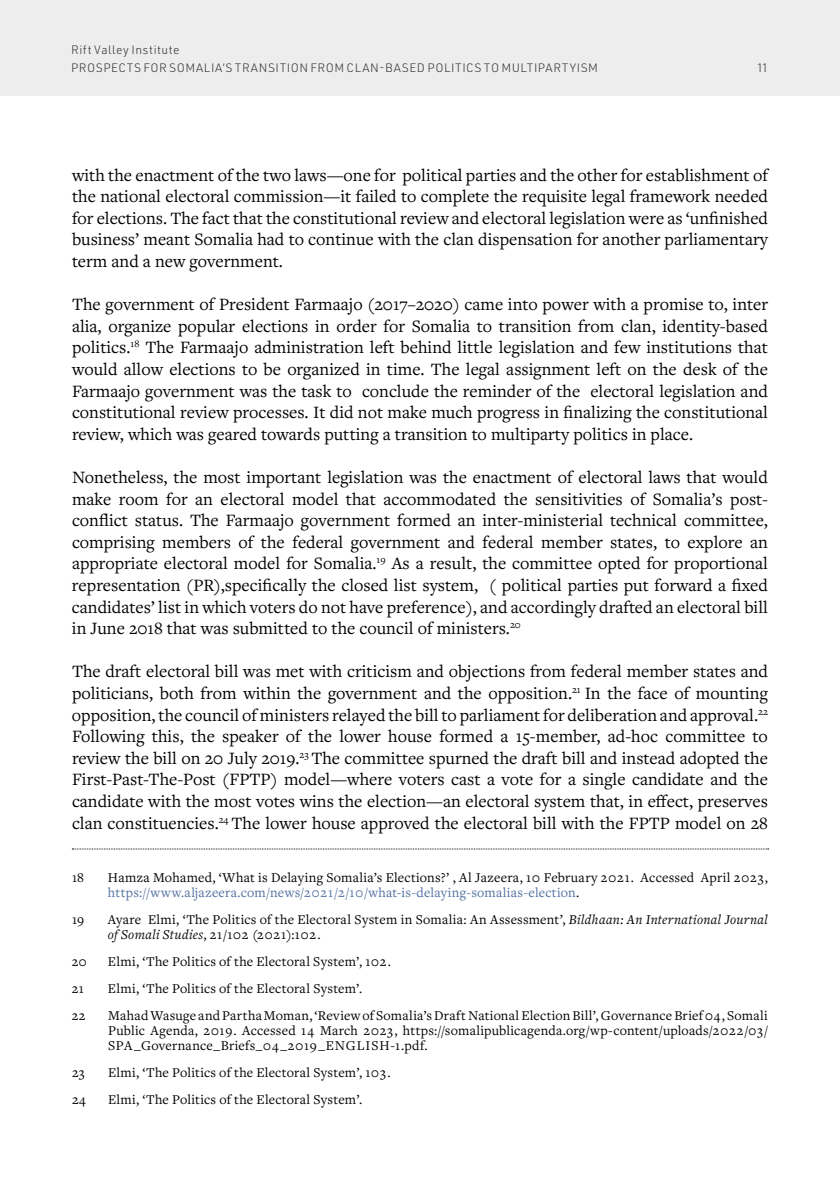
<style>
.page{position:relative;width:840px;height:1188px;background:#fff}
.page>*{position:absolute;margin:0;border:0;box-sizing:border-box;transform-origin:0 0}
.t1{font:18px/21.6px "Freight Text Pro";color:#000;text-align:justify}
.t2{font:14px/15px "Freight Text Pro";letter-spacing:.02em;color:#000}
.t3{font:300 12px/18px "URWDIN";letter-spacing:.045em;color:#383839}
.s1{color:#526fa1}
.s2{font-style:italic}
</style>
<div class="page">
<div style="left:0;top:0;width:840px;height:96px;background:#ededee"></div>
<svg style="left:72px;top:849px;width:697px;height:1px"></svg>
<p class="t3" style="left:71px;top:40px;width:528px">Rift Valley Institute<br>PROSPECTS FOR SOMALIA’S TRANSITION FROM CLAN-BASED POLITICS TO MULTIPARTYISM</p>
<p class="t3" style="left:758px;top:58px;width:10px">11</p>
<p class="t1" style="left:72px;top:163px;width:698px">with the enactment of the two laws—one for political parties and the other for establishment of the national electoral commission—it failed to complete the requisite legal framework needed for elections. The fact that the constitutional review and electoral legislation were as ‘unfinished business’ meant Somalia had to continue with the clan dispensation for another parliamentary term and a new government.</p>
<p class="t1" style="left:72px;top:293px;width:698px">The government of President Farmaajo (2017–2020) came into power with a promise to, inter alia, organize popular elections in order for Somalia to transition from clan, identity-based politics.<sup>18</sup> The Farmaajo administration left behind little legislation and few institutions that would allow elections to be organized in time. The legal assignment left on the desk of the Farmaajo government was the task to conclude the reminder of the electoral legislation and constitutional review processes. It did not make much progress in finalizing the constitutional review, which was geared towards putting a transition to multiparty politics in place.</p>
<p class="t1" style="left:72px;top:466px;width:698px">Nonetheless, the most important legislation was the enactment of electoral laws that would make room for an electoral model that accommodated the sensitivities of Somalia’s post&shy;conflict status. The Farmaajo government formed an inter-ministerial technical committee, comprising members of the federal government and federal member states, to explore an appropriate electoral model for Somalia.<sup>19</sup> As a result, the committee opted for proportional representation (PR),specifically the closed list system, ( political parties put forward a fixed candidates’ list in which voters do not have preference), and accordingly drafted an electoral bill in June 2018 that was submitted to the council of ministers.<sup>20</sup></p>
<p class="t1" style="left:72px;top:660px;width:698px">The draft electoral bill was met with criticism and objections from federal member states and politicians, both from within the government and the opposition.<sup>21</sup> In the face of mounting opposition, the council of ministers relayed the bill to parliament for deliberation and approval.<sup>22<br></sup>Following this, the speaker of the lower house formed a 15-member, ad-hoc committee to review the bill on 20 July 2019.<sup>23</sup> The committee spurned the draft bill and instead adopted the First-Past-The-Post (FPTP) model—where voters cast a vote for a single candidate and the candidate with the most votes wins the election—an electoral system that, in effect, preserves clan constituencies.<sup>24</sup> The lower house approved the electoral bill with the FPTP model on 28</p>
<p class="t2" style="left:72px;top:870px;width:13px">18</p>
<p class="t2" style="left:108px;top:870px;width:662px">Hamza Mohamed, ‘What is Delaying Somalia’s Elections?’ , Al Jazeera, 10 February 2021. Accessed April 2023, <span class="s1">https://www.aljazeera.com/news/2021/2/10/what-is-delaying-somalias-election</span>.</p>
<p class="t2" style="left:72px;top:912px;width:14px">19</p>
<p class="t2" style="left:108px;top:912px;width:661px">Ayare Elmi, ‘The Politics of the Electoral System in Somalia: An Assessment’, <span class="s2">Bildhaan: An International Journal of Somali Studies</span>, 21/102 (2021):102.</p>
<p class="t2" style="left:72px;top:954px;width:16px">20</p>
<p class="t2" style="left:108px;top:954px;width:285px">Elmi, ‘The Politics of the Electoral System’, 102.</p>
<p class="t2" style="left:72px;top:981px;width:13px">21</p>
<p class="t2" style="left:108px;top:981px;width:256px">Elmi, ‘The Politics of the Electoral System’.</p>
<p class="t2" style="left:72px;top:1008px;width:15px">22</p>
<p class="t2" style="left:108px;top:1008px;width:662px;text-align:justify">Mahad Wasuge and Partha Moman, ‘Review of Somalia’s Draft National Election Bill’, Governance Brief 04, Somali Public Agenda, 2019. Accessed 14 March 2023, https://somalipublicagenda.org/wp-content/uploads/2022/03/ SPA_Governance_Briefs_04_2019_ENGLISH-1.pdf.</p>
<p class="t2" style="left:72px;top:1065px;width:14px">23</p>
<p class="t2" style="left:108px;top:1065px;width:284px">Elmi, ‘The Politics of the Electoral System’, 103.</p>
<p class="t2" style="left:72px;top:1092px;width:15px">24</p>
<p class="t2" style="left:108px;top:1092px;width:256px">Elmi, ‘The Politics of the Electoral System’.</p>
</div>
